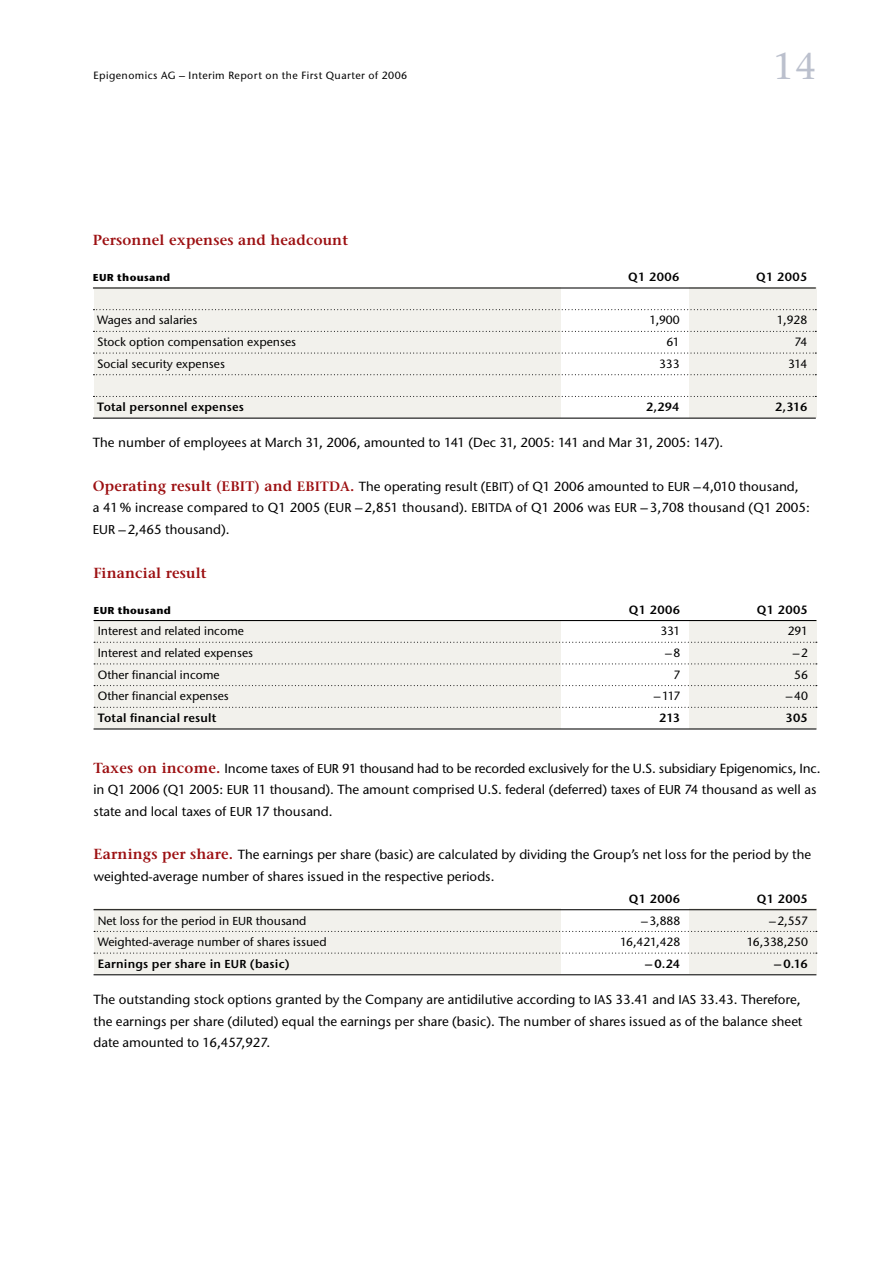
<style>
.page{position:relative;width:893px;height:1263px;background:#fff}
.page>*{position:absolute;margin:0;border:0;box-sizing:border-box;transform-origin:0 0}
.t1{font:37.5px "Stone Serif";color:#bbc0cd}
.t2{font:600 14.55px "Stone Serif";letter-spacing:.01em;color:#9c0f11}
.t3{font:500 13.2px/21.8px "ITC Stone Sans";color:#000}
.t4{font:500 12px "ITC Stone Sans";color:#000}
.t5{font:600 12px "ITC Stone Sans";letter-spacing:.015em;color:#000}
.t6{font:500 10.5px "ITC Stone Sans";letter-spacing:.04em;color:#000}
.t7{font:700 10.5px "ITC Stone Sans";letter-spacing:.025em;color:#000}
.s1{font-size:10.05px}
.s2{font-family:"Stone Serif";font-weight:600;font-size:14.55px;color:#9c0f11}
.s3{font-family:"Stone Serif";font-weight:600;font-size:13.8px;color:#9c0f11}
.s4{font-family:"Stone Serif";font-weight:600;font-size:13.5px;color:#9c0f11}
.s5{font-size:12.45px}
.s6{font-size:12.75px}
.s7{font-size:11.55px}
</style>
<div class="page">
<div style="left:94px;top:287px;width:722px;height:131px;background:#f2f1ec"></div>
<div style="left:561px;top:287px;width:128px;height:131px;background:#fff"></div>
<hr style="left:93px;top:287px;width:723px;height:1px;background:#000">
<svg style="left:93px;top:309px;width:723px;height:1px"></svg>
<svg style="left:93px;top:331px;width:723px;height:1px"></svg>
<svg style="left:93px;top:352px;width:723px;height:2px"></svg>
<svg style="left:93px;top:374px;width:723px;height:1px"></svg>
<svg style="left:93px;top:396px;width:723px;height:1px"></svg>
<hr style="left:93px;top:418px;width:723px;height:1px;background:#000">
<div style="left:94px;top:620px;width:722px;height:109px;background:#f2f1ec"></div>
<div style="left:561px;top:620px;width:128px;height:109px;background:#fff"></div>
<hr style="left:94px;top:620px;width:722px;height:1px;background:#000">
<svg style="left:94px;top:642px;width:723px;height:1px"></svg>
<svg style="left:94px;top:663px;width:723px;height:1px"></svg>
<svg style="left:94px;top:685px;width:723px;height:1px"></svg>
<svg style="left:94px;top:707px;width:723px;height:1px"></svg>
<hr style="left:94px;top:728px;width:722px;height:1px;background:#000">
<div style="left:94px;top:909px;width:722px;height:65px;background:#f2f1ec"></div>
<div style="left:561px;top:908px;width:128px;height:66px;background:#fff"></div>
<hr style="left:94px;top:909px;width:722px;height:1px;background:#000">
<svg style="left:94px;top:931px;width:723px;height:1px"></svg>
<svg style="left:94px;top:952px;width:723px;height:2px"></svg>
<hr style="left:94px;top:974px;width:722px;height:1px;background:#000">
<p class="t6" style="left:94px;top:69px;width:315px">Epigenomics AG – Interim Report on the First Quarter of 2006</p>
<h1 class="t1" style="left:772px;top:43px;width:21px">14</h1>
<p class="t2" style="left:93px;top:231px;width:257px">Personnel expenses and headcount</p>
<p class="t7" style="left:93px;top:271px;width:79px"><span class="s1">EUR</span> thousand</p>
<p class="t5" style="left:628px;top:269px;width:53px">Q1 2006</p>
<p class="t5" style="left:756px;top:269px;width:53px">Q1 2005</p>
<p class="t4" style="left:97px;top:313px;width:102px">Wages and salaries</p>
<p class="t4" style="left:649px;top:313px;width:32px">1,900</p>
<p class="t4" style="left:777px;top:313px;width:32px">1,928</p>
<p class="t4" style="left:97px;top:335px;width:200px">Stock option compensation expenses</p>
<p class="t4" style="left:666px;top:335px;width:15px">61</p>
<p class="t4" style="left:795px;top:335px;width:14px">74</p>
<p class="t4" style="left:97px;top:356px;width:129px">Social security expenses</p>
<p class="t4" style="left:659px;top:356px;width:22px">333</p>
<p class="t4" style="left:788px;top:356px;width:21px">314</p>
<p class="t5" style="left:97px;top:400px;width:148px">Total personnel expenses</p>
<p class="t5" style="left:646px;top:400px;width:35px">2,294</p>
<p class="t5" style="left:775px;top:400px;width:34px">2,316</p>
<p class="t3" style="left:93px;top:432px;width:632px">The number of employees at March 31, 2006, amounted to 141 (Dec 31, 2005: 141 and Mar 31, 2005: 147).</p>
<p class="t3" style="left:93px;top:475px;width:719px"><span class="s2">Operating result (</span><span class="s3">EBIT</span><span class="s2">) and</span> <span class="s4">EBITDA</span><span class="s2">.</span> The operating result (<span class="s5">EBIT</span>) of Q1 2006 amounted to <span class="s6">EUR</span> –4,010 thousand,<br>a 41% increase compared to Q1 2005 (<span class="s6">EUR</span> – 2,851 thousand). <span class="s5">EBITDA</span> of Q1 2006 was <span class="s6">EUR</span> – 3,708 thousand (Q1 2005:<br><span class="s6">EUR</span> –2,465 thousand).</p>
<p class="t2" style="left:94px;top:563px;width:115px">Financial result</p>
<p class="t7" style="left:94px;top:603px;width:79px"><span class="s1">EUR</span> thousand</p>
<p class="t5" style="left:629px;top:602px;width:53px">Q1 2006</p>
<p class="t5" style="left:757px;top:602px;width:53px">Q1 2005</p>
<p class="t4" style="left:98px;top:624px;width:148px">Interest and related income</p>
<p class="t4" style="left:660px;top:624px;width:21px">331</p>
<p class="t4" style="left:788px;top:624px;width:22px">291</p>
<p class="t4" style="left:98px;top:645px;width:157px">Interest and related expenses</p>
<p class="t4" style="left:665px;top:645px;width:17px">–8</p>
<p class="t4" style="left:793px;top:645px;width:17px">–2</p>
<p class="t4" style="left:98px;top:667px;width:123px">Other financial income</p>
<p class="t4" style="left:673px;top:667px;width:8px">7</p>
<p class="t4" style="left:794px;top:667px;width:15px">56</p>
<p class="t4" style="left:98px;top:689px;width:133px">Other financial expenses</p>
<p class="t4" style="left:654px;top:689px;width:28px">–117</p>
<p class="t4" style="left:786px;top:689px;width:24px">–40</p>
<p class="t5" style="left:98px;top:710px;width:120px">Total financial result</p>
<p class="t5" style="left:659px;top:710px;width:22px">213</p>
<p class="t5" style="left:786px;top:710px;width:24px">305</p>
<p class="t3" style="left:94px;top:757px;width:728px"><span class="s2">Taxes on income.</span> Income taxes of <span class="s6">EUR</span> 91 thousand had to be recorded exclusively for the U.S. subsidiary Epigenomics, Inc. in Q1 2006 (Q1 2005: <span class="s6">EUR</span> 11 thousand). The amount comprised U.S. federal (deferred) taxes of <span class="s6">EUR</span> 74 thousand as well as state and local taxes of <span class="s6">EUR</span> 17 thousand.</p>
<p class="t3" style="left:94px;top:844px;width:719px"><span class="s2">Earnings per share.</span> The earnings per share (basic) are calculated by dividing the Group’s net loss for the period by the weighted-average number of shares issued in the respective periods.</p>
<p class="t5" style="left:629px;top:891px;width:53px">Q1 2006</p>
<p class="t5" style="left:757px;top:891px;width:53px">Q1 2005</p>
<p class="t4" style="left:98px;top:913px;width:210px">Net loss for the period in <span class="s7">EUR</span> thousand</p>
<p class="t4" style="left:641px;top:913px;width:41px">–3,888</p>
<p class="t4" style="left:769px;top:913px;width:40px">–2,557</p>
<p class="t4" style="left:98px;top:935px;width:230px">Weighted-average number of shares issued</p>
<p class="t4" style="left:620px;top:935px;width:62px">16,421,428</p>
<p class="t4" style="left:747px;top:935px;width:63px">16,338,250</p>
<p class="t5" style="left:98px;top:956px;width:193px">Earnings per share in <span class="s7">EUR</span> (basic)</p>
<p class="t5" style="left:645px;top:956px;width:36px">– 0.24</p>
<p class="t5" style="left:774px;top:956px;width:35px">– 0.16</p>
<p class="t3" style="left:94px;top:988px;width:710px">The outstanding stock options granted by the Company are antidilutive according to <span class="s6">IAS</span> 33.41 and <span class="s6">IAS</span> 33.43. Therefore, the earnings per share (diluted) equal the earnings per share (basic). The number of shares issued as of the balance sheet date amounted to 16,457,927.</p>
</div>
